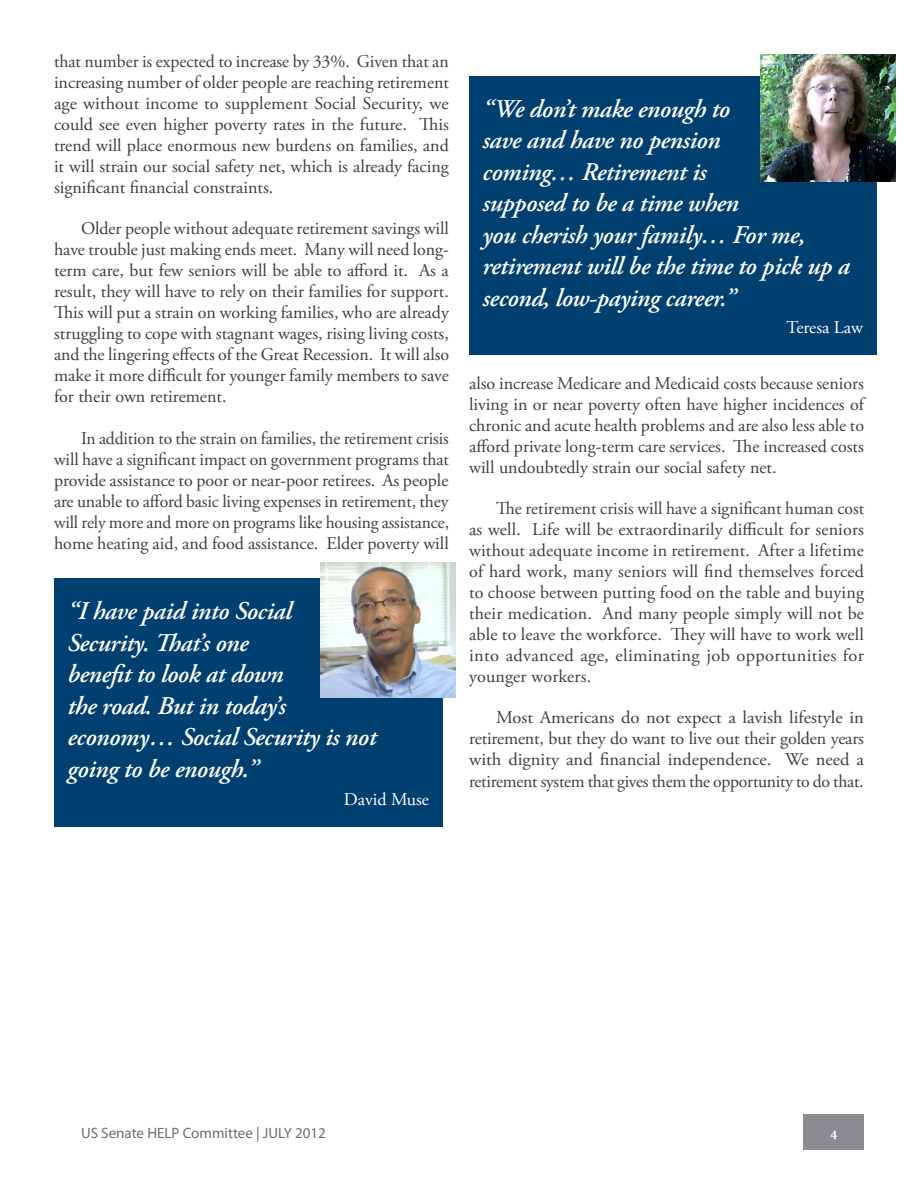
<style>
.page{position:relative;width:918px;height:1188px;background:#fff}
.page>*{position:absolute;margin:0;border:0;box-sizing:border-box;transform-origin:0 0}
.t1{font:italic 600 25.5px/31.5px "Adobe Garamond Pro";letter-spacing:-.015em;color:#fff}
.Body_text{font:18px/21px "Adobe Garamond Pro";color:#3e3e3f;text-align:justify}
.Quote_name{font:18px "Adobe Garamond Pro";color:#fff}
.t2{font:15px "Myriad Pro";color:#6c6d70}
.t3{font:700 13.95px "Minion Pro";color:#fff}
</style>
<div class="page">
<div style="left:804px;top:1115px;width:60px;height:35px;background:#8a8c8f"></div>
<div style="left:469px;top:76px;width:408px;height:279px;background:#004071"></div>
<img style="left:760px;top:54px;width:135px;height:127px">
<div style="left:54px;top:578px;width:389px;height:249px;background:#004071"></div>
<img style="left:320px;top:563px;width:135px;height:135px">
<p class="Body_text" style="left:54px;top:51px;width:397px">that number is expected to increase by 33%. Given that an increasing number of older people are reaching retirement age without income to supplement Social Security, we could see even higher poverty rates in the future. This trend will place enormous new burdens on families, and it will strain our social safety net, which is already facing significant financial constraints.</p>
<p class="Body_text" style="left:54px;top:219px;width:397px;text-indent:27px">Older people without adequate retirement savings will have trouble just making ends meet. Many will need long&shy;term care, but few seniors will be able to afford it. As a result, they will have to rely on their families for support.<br>This will put a strain on working families, who are already struggling to cope with stagnant wages, rising living costs, and the lingering effects of the Great Recession. It will also make it more difficult for younger family members to save for their own retirement.</p>
<p class="Body_text" style="left:54px;top:428px;width:397px;text-indent:27px">In addition to the strain on families, the retirement crisis will have a significant impact on government programs that provide assistance to poor or near-poor retirees. As people are unable to afford basic living expenses in retirement, they will rely more and more on programs like housing assistance, home heating aid, and food assistance. Elder poverty will</p>
<p class="t1" style="left:68px;top:596px;width:310px">“I have paid into Social<br>Security. That’s one<br>benefit to look at down<br>the road. But in today’s economy… Social Security is not going to be enough.”</p>
<p class="Quote_name" style="left:344px;top:788px;width:87px">David Muse</p>
<p class="t1" style="left:483px;top:94px;width:369px">“We don’t make enough to<br>save and have no pension<br>coming… Retirement is<br>supposed to be a time when<br>you cherish your family… For me, retirement will be the time to pick up a second, low-paying career.”</p>
<p class="Quote_name" style="left:787px;top:317px;width:78px">Teresa Law</p>
<p class="Body_text" style="left:469px;top:373px;width:397px">also increase Medicare and Medicaid costs because seniors living in or near poverty often have higher incidences of chronic and acute health problems and are also less able to afford private long-term care services. The increased costs will undoubtedly strain our social safety net.</p>
<p class="Body_text" style="left:469px;top:498px;width:397px;text-indent:27px">The retirement crisis will have a significant human cost as well. Life will be extraordinarily difficult for seniors without adequate income in retirement. After a lifetime of hard work, many seniors will find themselves forced to choose between putting food on the table and buying their medication. And many people simply will not be able to leave the workforce. They will have to work well into advanced age, eliminating job opportunities for younger workers.</p>
<p class="Body_text" style="left:469px;top:707px;width:396px;text-indent:27px">Most Americans do not expect a lavish lifestyle in retirement, but they do want to live out their golden years with dignity and financial independence. We need a retirement system that gives them the opportunity to do that.</p>
<p class="t2" style="left:81px;top:1124px;width:247px">US Senate HELP Committee | JULY 2012</p>
<p class="t3" style="left:830px;top:1123px;width:9px">4</p>
</div>
